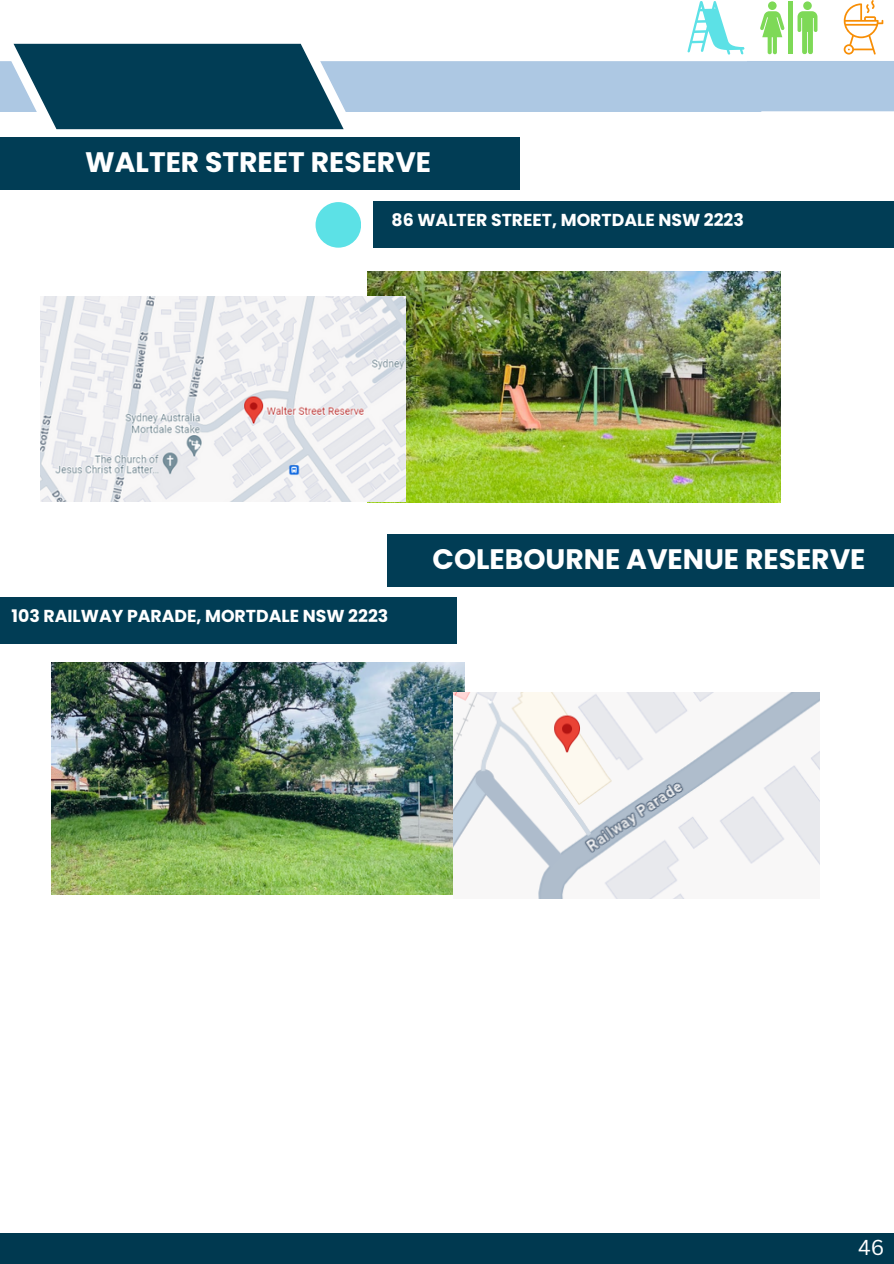
<style>
.page{position:relative;width:894px;height:1264px;background:#fff}
.page>*{position:absolute;margin:0;border:0;box-sizing:border-box;transform-origin:0 0}
.t1{font:700 28.2px "Poppins";color:#fff}
.t2{font:21px "Canva Sans";color:#fff}
.t3{font:700 17.25px "Poppins";color:#fff}
</style>
<div class="page">
<div style="left:0;top:137px;width:519px;height:52px;background:#013d55"></div>
<div style="left:373px;top:201px;width:520px;height:47px;background:#013d55"></div>
<div style="left:387px;top:533px;width:506px;height:53px;background:#013d55"></div>
<div style="left:0;top:597px;width:456px;height:47px;background:#013d55"></div>
<div style="left:315px;top:202px;width:46px;height:46px;background:#5ce1e6;border-radius:50%"></div>
<svg style="left:0;top:0;width:893px;height:129px"></svg>
<img style="left:368px;top:271px;width:412px;height:232px">
<img style="left:40px;top:296px;width:366px;height:206px">
<img style="left:52px;top:663px;width:412px;height:231px">
<img style="left:453px;top:693px;width:366px;height:205px">
<div style="left:0;top:1233px;width:893px;height:30px;background:#003950"></div>
<p class="t1" style="left:85px;top:143px;width:347px">WALTER STREET RESERVE</p>
<p class="t3" style="left:391px;top:207px;width:354px">86 WALTER STREET, MORTDALE NSW 2223</p>
<p class="t3" style="left:12px;top:603px;width:378px">103 RAILWAY PARADE, MORTDALE NSW 2223</p>
<p class="t1" style="left:432px;top:539px;width:434px">COLEBOURNE AVENUE RESERVE</p>
<h1 class="t2" style="left:857px;top:1232px;width:28px">46</h1>
<p class="t2" style="left:879px;top:1235px;width:15px">9</p>
</div>
